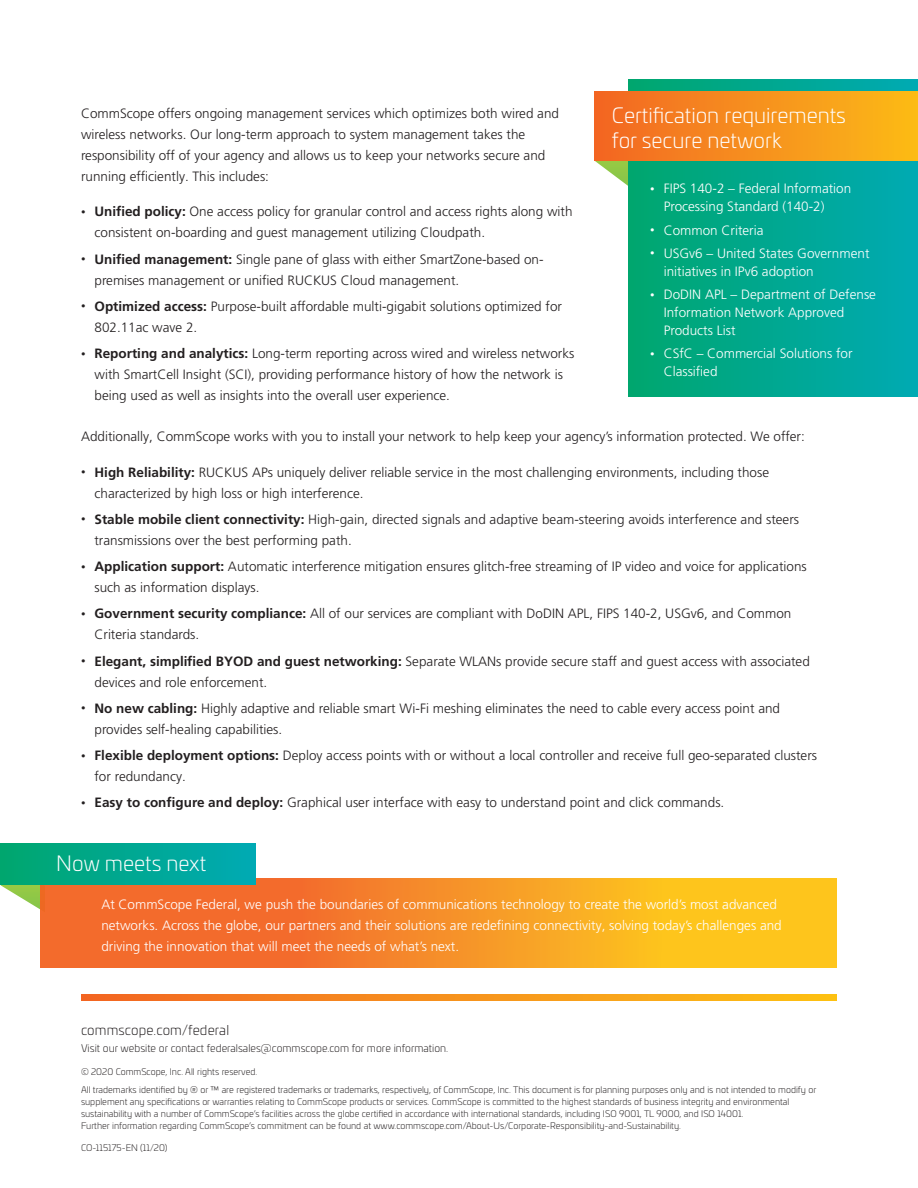
<style>
.page{position:relative;width:918px;height:1188px;background:#fff}
.page>*{position:absolute;margin:0;border:0;box-sizing:border-box;transform-origin:0 0}
.Subhead_1__Ruckus{font:300 21px/25.2px "Univia Pro";color:#fff}
.Body_1{font:300 13.5px/21px "Frutiger LT Pro";color:#231f20}
.Body_1-2{font:300 13.5px/18px "Frutiger LT Pro";color:#fff}
.www_commscope_com{font:300 13.5px "Univia Pro";letter-spacing:.01em;color:#231f20}
.Legal_Large{font:300 10.5px "Univia Pro";color:#231f20}
.Legal_Small{font:300 9px/12px "Univia Pro";color:#231f20}
.s1{font-size:9px}
.s2{font-weight:700}
</style>
<div class="page">
<svg style="left:1px;top:885px;width:39px;height:25px"></svg>
<svg style="left:40px;top:878px;width:797px;height:90px;background:#f79426"></svg>
<svg style="left:81px;top:994px;width:756px;height:7px;background:#f7921c"></svg>
<svg style="left:594px;top:160px;width:35px;height:27px"></svg>
<div style="left:629px;top:80px;width:289px;height:316px;background:linear-gradient(to right,#02a66d,#02aab2)"></div>
<div style="left:594px;top:92px;width:324px;height:68px;background:linear-gradient(to right,#f26624,#fcbb17)"></div>
<div style="left:0;top:844px;width:256px;height:41px;background:linear-gradient(to right,#00a66e,#00aab4)"></div>
<p class="Subhead_1__Ruckus" style="left:612px;top:101px;width:236px">Certification requirements for secure network</p>
<p class="Body_1" style="left:81px;top:103px;width:480px">CommScope offers ongoing management services which optimizes both wired and wireless networks. Our long-term approach to system management takes the responsibility off of your agency and allows us to keep your networks secure and running efficiently. This includes:</p>
<p class="Body_1" style="left:94px;top:201px;width:480px;text-indent:-14px"><span class="s1">•</span> <span class="s2">Unified policy:</span> One access policy for granular control and access rights along with consistent on-boarding and guest management utilizing Cloudpath.</p>
<p class="Body_1" style="left:94px;top:249px;width:451px;text-indent:-14px"><span class="s1">•</span> <span class="s2">Unified management:</span> Single pane of glass with either SmartZone-based on&shy;premises management or unified RUCKUS Cloud management.</p>
<p class="Body_1" style="left:94px;top:296px;width:469px;text-indent:-14px"><span class="s1">•</span> <span class="s2">Optimized access:</span> Purpose-built affordable multi-gigabit solutions optimized for<br>802.11ac wave 2.</p>
<p class="Body_1" style="left:94px;top:343px;width:481px;text-indent:-14px"><span class="s1">•</span> <span class="s2">Reporting and analytics:</span> Long-term reporting across wired and wireless networks with SmartCell Insight (SCI), providing performance history of how the network is being used as well as insights into the overall user experience.</p>
<p class="Body_1" style="left:81px;top:426px;width:725px">Additionally, CommScope works with you to install your network to help keep your agency’s information protected. We offer:</p>
<p class="Body_1" style="left:94px;top:462px;width:676px;text-indent:-14px"><span class="s1">•</span> <span class="s2">High Reliability:</span> RUCKUS APs uniquely deliver reliable service in the most challenging environments, including those characterized by high loss or high interference.</p>
<p class="Body_1" style="left:94px;top:509px;width:706px;text-indent:-14px"><span class="s1">•</span> <span class="s2">Stable mobile client connectivity:</span> High-gain, directed signals and adaptive beam-steering avoids interference and steers transmissions over the best performing path.</p>
<p class="Body_1" style="left:94px;top:556px;width:714px;text-indent:-14px"><span class="s1">•</span> <span class="s2">Application support:</span> Automatic interference mitigation ensures glitch-free streaming of IP video and voice for applications such as information displays.</p>
<p class="Body_1" style="left:94px;top:603px;width:698px;text-indent:-14px"><span class="s1">•</span> <span class="s2">Government security compliance:</span> All of our services are compliant with DoDIN APL, FIPS 140-2, USGv6, and Common<br>Criteria standards.</p>
<p class="Body_1" style="left:94px;top:651px;width:717px;text-indent:-14px"><span class="s1">•</span> <span class="s2">Elegant, simplified BYOD and guest networking:</span> Separate WLANs provide secure staff and guest access with associated devices and role enforcement.</p>
<p class="Body_1" style="left:94px;top:698px;width:687px;text-indent:-14px"><span class="s1">•</span> <span class="s2">No new cabling:</span> Highly adaptive and reliable smart Wi-Fi meshing eliminates the need to cable every access point and provides self-healing capabilities.</p>
<p class="Body_1" style="left:94px;top:745px;width:724px;text-indent:-14px"><span class="s1">•</span> <span class="s2">Flexible deployment options:</span> Deploy access points with or without a local controller and receive full geo-separated clusters for redundancy.</p>
<p class="Body_1" style="left:81px;top:792px;width:645px"><span class="s1">•</span> <span class="s2">Easy to configure and deploy:</span> Graphical user interface with easy to understand point and click commands.</p>
<p class="Body_1-2" style="left:664px;top:180px;width:189px;text-indent:-14px"><span class="s1">•</span> FIPS 140-2 – Federal Information<br>Processing Standard (140-2)</p>
<p class="Body_1-2" style="left:650px;top:221px;width:115px"><span class="s1">•</span> Common Criteria</p>
<p class="Body_1-2" style="left:664px;top:244px;width:207px;text-indent:-14px"><span class="s1">•</span> USGv6 – United States Government initiatives in IPv6 adoption</p>
<p class="Body_1-2" style="left:664px;top:286px;width:214px;text-indent:-14px"><span class="s1">•</span> DoDIN APL – Department of Defense<br>Information Network Approved<br>Products List</p>
<p class="Body_1-2" style="left:664px;top:345px;width:190px;text-indent:-14px"><span class="s1">•</span> CSfC – Commercial Solutions for<br>Classified</p>
<p class="Subhead_1__Ruckus" style="left:56px;top:850px;width:152px">Now meets next</p>
<p class="Body_1-2" style="left:101px;top:894px;width:682px;line-height:21px">At CommScope Federal, we push the boundaries of communications technology to create the world’s most advanced networks. Across the globe, our partners and their solutions are redefining connectivity, solving today’s challenges and driving the innovation that will meet the needs of what’s next.</p>
<p class="www_commscope_com" style="left:81px;top:1020px;width:150px">commscope.com/federal</p>
<p class="Legal_Large" style="left:81px;top:1041px;width:369px">Visit our website or contact federalsales@commscope.com for more information.</p>
<p class="Legal_Small" style="left:81px;top:1065px;width:178px">© 2020 CommScope, Inc. All rights reserved.</p>
<p class="Legal_Small" style="left:81px;top:1083px;width:737px">All trademarks identified by ® or ™ are registered trademarks or trademarks, respectively, of CommScope, Inc. This document is for planning purposes only and is not intended to modify or supplement any specifications or warranties relating to CommScope products or services. CommScope is committed to the highest standards of business integrity and environmental sustainability with a number of CommScope’s facilities across the globe certified in accordance with international standards, including ISO 9001, TL 9000, and ISO 14001.<br>Further information regarding CommScope’s commitment can be found at www.commscope.com/About-Us/Corporate-Responsibility-and-Sustainability.</p>
<p class="Legal_Small" style="left:81px;top:1142px;width:88px">CO-115175-EN (11/20)</p>
</div>
